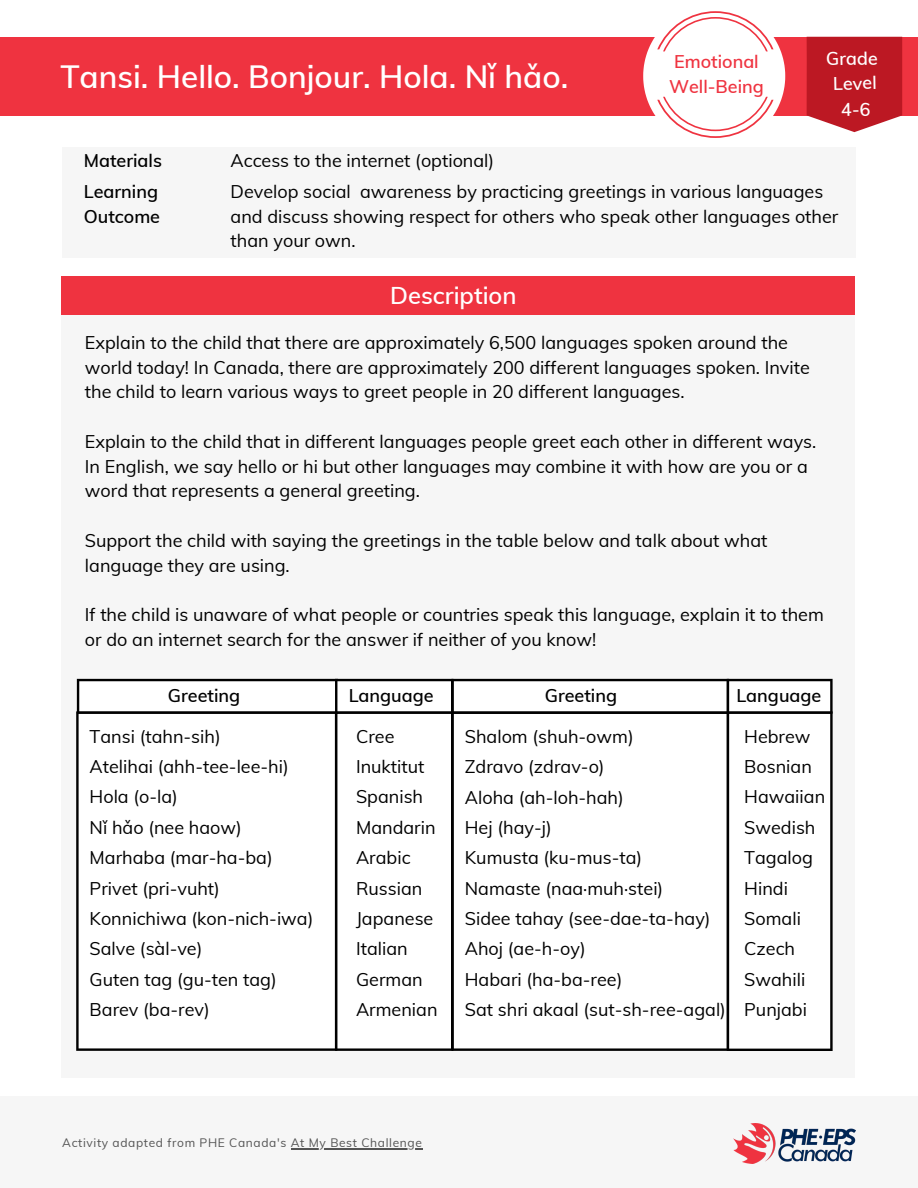
<style>
.page{position:relative;width:918px;height:1188px;background:#fff}
.page>*{position:absolute;margin:0;border:0;box-sizing:border-box;transform-origin:0 0}
.t1{font:600 31.5px "Muli";color:#fff}
.t2{font:600 23.7px "Muli";color:#fff}
.t3{font:18px/30.3px "Muli";color:#000}
.t4{font:600 18px/30.5px "Muli";color:#000}
.t5{font:600 18px/25px "Muli";color:#ef3340}
.t6{font:600 18px/25.5px "Muli";color:#fff;text-align:center}
.t7{font:12px "Muli";letter-spacing:.055em;color:#545454}
</style>
<div class="page">
<div style="left:61px;top:314px;width:794px;height:764px;background:#f6f6f6"></div>
<div style="left:61px;top:277px;width:793px;height:38px;background:#ef3340"></div>
<div style="left:0;top:1096px;width:918px;height:92px;background:#f6f6f6"></div>
<img style="left:734px;top:1123px;width:121px;height:41px">
<div style="left:0;top:37px;width:918px;height:79px;background:#ef3340"></div>
<div style="left:62px;top:147px;width:794px;height:110px;background:#f6f6f6"></div>
<svg style="left:643px;top:11px;width:142px;height:127px"></svg>
<svg style="left:807px;top:37px;width:95px;height:95px;background:#c12b35"></svg>
<div style="left:77px;top:713px;width:259px;height:337px;background:#fff"></div>
<hr style="left:76px;top:714px;width:3px;height:334px;background:#000">
<hr style="left:79px;top:1048px;width:256px;height:3px;background:#000">
<div style="left:336px;top:713px;width:116px;height:337px;background:#fff"></div>
<hr style="left:335px;top:714px;width:2px;height:334px;background:#000">
<hr style="left:337px;top:1048px;width:114px;height:3px;background:#000">
<div style="left:78px;top:680px;width:259px;height:32px;background:#fff"></div>
<hr style="left:77px;top:681px;width:2px;height:30px;background:#000">
<hr style="left:79px;top:711px;width:257px;height:3px;background:#000">
<hr style="left:79px;top:679px;width:257px;height:2px;background:#000">
<div style="left:336px;top:680px;width:116px;height:32px;background:#fff"></div>
<hr style="left:335px;top:681px;width:2px;height:30px;background:#000">
<hr style="left:337px;top:711px;width:114px;height:3px;background:#000">
<hr style="left:337px;top:679px;width:114px;height:2px;background:#000">
<hr style="left:291px;top:1148px;width:132px;height:1px;background:#545454">
<div style="left:453px;top:713px;width:275px;height:337px;background:#fff"></div>
<hr style="left:451px;top:714px;width:3px;height:334px;background:#000">
<hr style="left:454px;top:1048px;width:273px;height:3px;background:#000">
<div style="left:728px;top:713px;width:103px;height:337px;background:#fff"></div>
<hr style="left:727px;top:714px;width:2px;height:335px;background:#000">
<hr style="left:830px;top:714px;width:3px;height:335px;background:#000">
<hr style="left:729px;top:1049px;width:101px;height:2px;background:#000">
<div style="left:453px;top:680px;width:275px;height:32px;background:#fff"></div>
<hr style="left:451px;top:681px;width:3px;height:30px;background:#000">
<hr style="left:454px;top:711px;width:273px;height:3px;background:#000">
<hr style="left:454px;top:679px;width:273px;height:2px;background:#000">
<div style="left:728px;top:680px;width:103px;height:32px;background:#fff"></div>
<hr style="left:727px;top:681px;width:2px;height:30px;background:#000">
<hr style="left:830px;top:681px;width:3px;height:30px;background:#000">
<hr style="left:729px;top:711px;width:101px;height:3px;background:#000">
<hr style="left:729px;top:679px;width:101px;height:2px;background:#000">
<h1 class="t1" style="left:60px;top:56px;width:509px">Tansi. Hello. Bonjour. Hola. Nı̌hǎo.</h1>
<p class="t5" style="left:669px;top:49px;width:96px">Emotional<br>Well-Being</p>
<p class="t6" style="left:826px;top:46px;width:53px;rotate:-1deg">Grade<br>Level<br>4-6</p>
<p class="t4" style="left:84px;top:145px;width:80px">Materials<br>Learning</p>
<p class="t4" style="left:84px;top:201px;width:78px">Outcome</p>
<p class="t3" style="left:231px;top:146px;width:265px">Access to the internet (optional)</p>
<p class="t3" style="left:231px;top:179px;width:609px;line-height:24.8px">Develop social awareness by practicing greetings in various languages and discuss showing respect for others who speak other languages other than your own.</p>
<h2 class="t2" style="left:390px;top:280px;width:128px">Description</h2>
<p class="t3" style="left:85px;top:330px;width:726px;line-height:24.8px">Explain to the child that there are approximately 6,500 languages spoken around the world today! In Canada, there are approximately 200 different languages spoken. Invite the child to learn various ways to greet people in 20 different languages.</p>
<p class="t3" style="left:85px;top:429px;width:733px;line-height:24.8px">Explain to the child that in different languages people greet each other in different ways.<br>In English, we say hello or hi but other languages may combine it with how are you or a word that represents a general greeting.</p>
<p class="t3" style="left:85px;top:528px;width:684px;line-height:24.8px">Support the child with saying the greetings in the table below and talk about what language they are using.</p>
<p class="t3" style="left:85px;top:602px;width:741px;line-height:24.8px">If the child is unaware of what people or countries speak this language, explain it to them or do an internet search for the answer if neither of you know!</p>
<p class="t4" style="left:168px;top:680px;width:74px">Greeting</p>
<p class="t4" style="left:349px;top:680px;width:86px">Language</p>
<p class="t3" style="left:90px;top:721px;width:225px">Tansi (tahn-sih)<br>Atelihai (ahh-tee-lee-hi)<br>Hola (o-la)<br>Nı̌hǎo (nee haow)<br>Marhaba (mar-ha-ba)<br>Privet (pri-vuht)<br>Konnichiwa (kon-nich-iwa)<br>Salve (sàl-ve)<br>Guten tag (gu-ten tag)<br>Barev (ba-rev)</p>
<p class="t3" style="left:356px;top:721px;width:83px">Cree<br>Inuktitut<br>Spanish<br>Mandarin<br>Arabic<br>Russian<br>Japanese<br>Italian<br>German<br>Armenian</p>
<p class="t4" style="left:545px;top:680px;width:74px">Greeting</p>
<p class="t4" style="left:736px;top:680px;width:86px">Language</p>
<p class="t3" style="left:465px;top:721px;width:263px">Shalom (shuh-owm)<br>Zdravo (zdrav-o)<br>Aloha (ah-loh-hah)<br>Hej (hay-j)<br>Kumusta (ku-mus-ta)<br>Namaste (naa·muh·stei)<br>Sidee tahay (see-dae-ta-hay)<br>Ahoj (ae-h-oy)<br>Habari (ha-ba-ree)<br>Sat shri akaal (sut-sh-ree-agal)</p>
<p class="t3" style="left:744px;top:721px;width:82px">Hebrew<br>Bosnian<br>Hawaiian<br>Swedish<br>Tagalog<br>Hindi<br>Somali<br>Czech<br>Swahili<br>Punjabi</p>
<p class="t7" style="left:62px;top:1135px;width:361px">Activity adapted from PHE Canada's At My Best Challenge</p>
</div>
